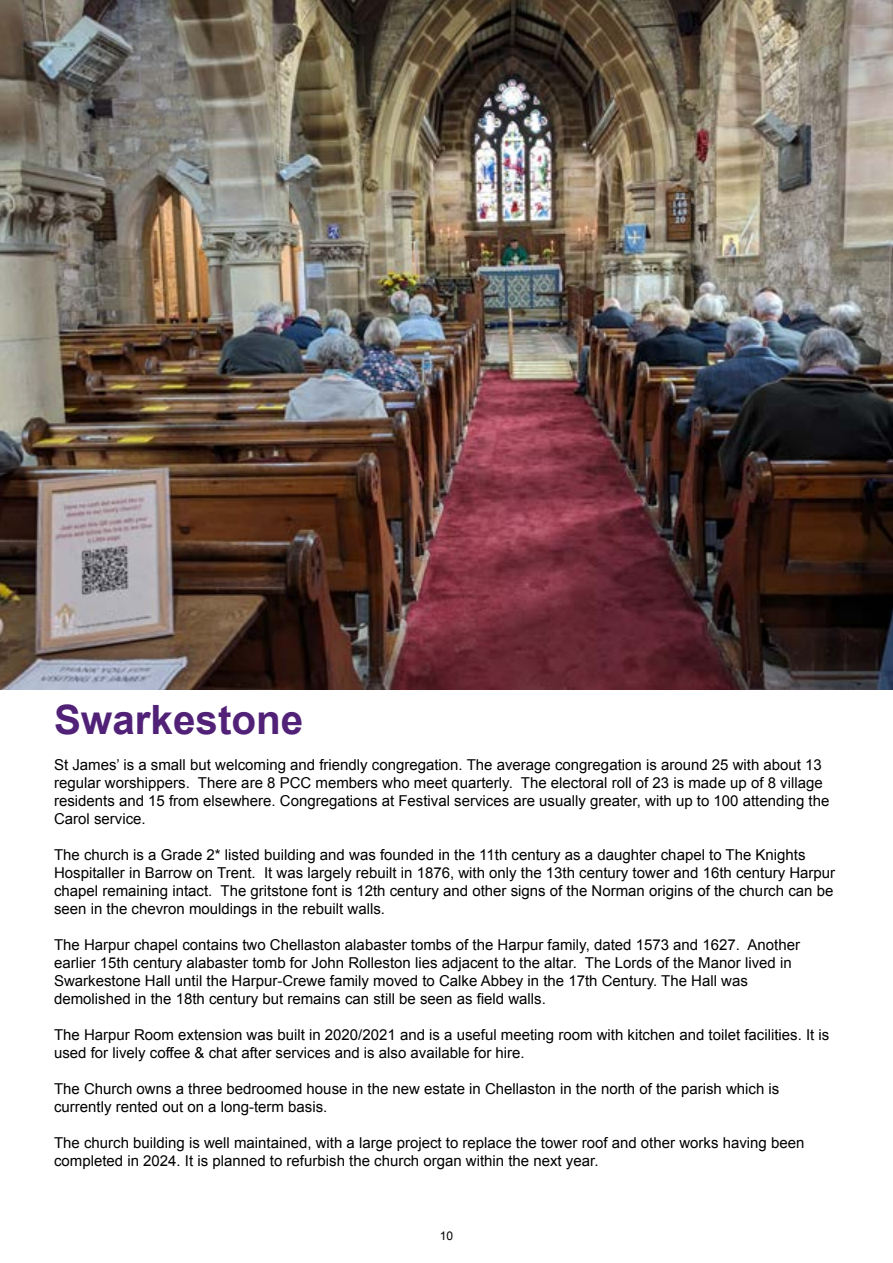
<style>
.page{position:relative;width:893px;height:1263px;background:#fff}
.page>*{position:absolute;margin:0;border:0;box-sizing:border-box;transform-origin:0 0}
.t1{font:700 40.35px "Arial";color:#512178}
.t2{font:15px/18px "Arial";color:#000}
.t3{font:12px "Arial";color:#000}
</style>
<div class="page">
<img style="left:0;top:0;width:893px;height:690px">
<h1 class="t1" style="left:54px;top:693px;width:251px">Swarkestone</h1>
<p class="t2" style="left:54px;top:756px;width:777px">St James’ is a small but welcoming and friendly congregation. The average congregation is around 25 with about 13 regular worshippers. There are 8 PCC members who meet quarterly. The electoral roll of 23 is made up of 8 village residents and 15 from elsewhere. Congregations at Festival services are usually greater, with up to 100 attending the Carol service.</p>
<p class="t2" style="left:54px;top:846px;width:783px">The church is a Grade 2* listed building and was founded in the 11th century as a daughter chapel to The Knights Hospitaller in Barrow on Trent. It was largely rebuilt in 1876, with only the 13th century tower and 16th century Harpur chapel remaining intact. The gritstone font is 12th century and other signs of the Norman origins of the church can be seen in the chevron mouldings in the rebuilt walls.</p>
<p class="t2" style="left:54px;top:936px;width:747px">The Harpur chapel contains two Chellaston alabaster tombs of the Harpur family, dated 1573 and 1627. Another earlier 15th century alabaster tomb for John Rolleston lies adjacent to the altar. The Lords of the Manor lived in Swarkestone Hall until the Harpur-Crewe family moved to Calke Abbey in the 17th Century. The Hall was demolished in the 18th century but remains can still be seen as field walls.</p>
<p class="t2" style="left:54px;top:1026px;width:777px">The Harpur Room extension was built in 2020/2021 and is a useful meeting room with kitchen and toilet facilities. It is used for lively coffee &amp; chat after services and is also available for hire.</p>
<p class="t2" style="left:54px;top:1080px;width:727px">The Church owns a three bedroomed house in the new estate in Chellaston in the north of the parish which is currently rented out on a long-term basis.</p>
<p class="t2" style="left:54px;top:1134px;width:752px">The church building is well maintained, with a large project to replace the tower roof and other works having been completed in 2024. It is planned to refurbish the church organ within the next year.</p>
<p class="t3" style="left:440px;top:1228px;width:15px">10</p>
</div>
